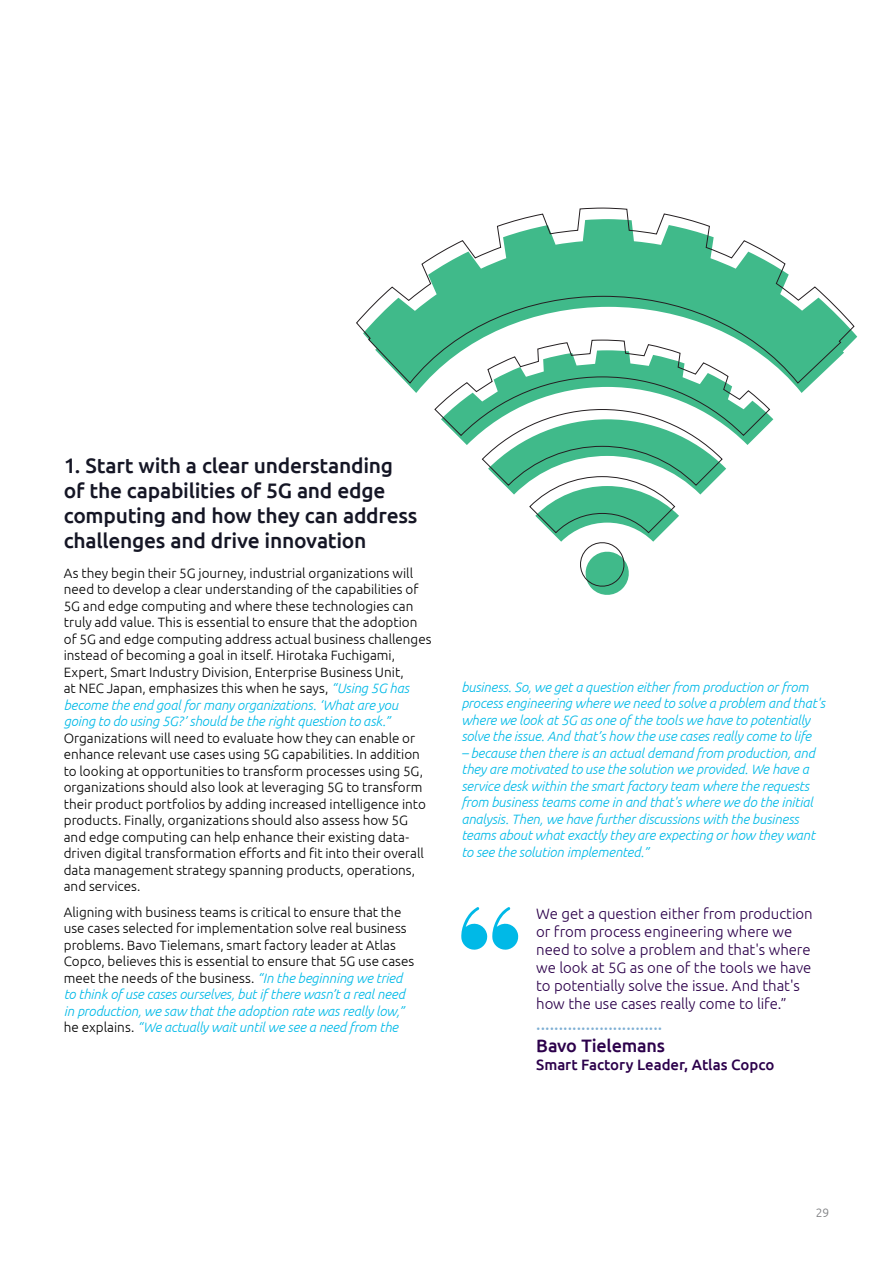
<style>
.page{position:relative;width:893px;height:1263px;background:#fff}
.page>*{position:absolute;margin:0;border:0;box-sizing:border-box;transform-origin:0 0}
.t1{font:500 21px/25.2px "Ubuntu";letter-spacing:-.015em;color:#151625}
.t2{font:18px "Ubuntu";color:#7eafd4}
.t3{font:500 18px "Ubuntu";letter-spacing:-.015em;color:#2c004b}
.t4{font:300 15px/18px "Ubuntu";letter-spacing:-.005em;color:#2c004b}
.t5{font:500 15px "Ubuntu";letter-spacing:-.005em;color:#2c004b}
.t6{font:300 13.5px/16.5px "Ubuntu";color:#000}
.t7{font:italic 300 13.5px/16.5px "Ubuntu";letter-spacing:-.01em;color:#00b9e7}
.t8{font:300 12px "Ubuntu";color:#77787b}
.s1{font-style:italic;color:#00b9e7}
</style>
<div class="page">
<svg style="left:592px;top:589px;width:30px;height:6px"></svg>
<svg style="left:356px;top:207px;width:499px;height:382px"></svg>
<svg style="left:461px;top:907px;width:58px;height:43px"></svg>
<h1 class="t1" style="left:64px;top:452px;width:355px">1. Start with a clear understanding of the capabilities of 5G and edge computing and how they can address challenges and drive innovation</h1>
<p class="t6" style="left:64px;top:564px;width:369px">As they begin their 5G journey, industrial organizations will need to develop a clear understanding of the capabilities of 5G and edge computing and where these technologies can truly add value. This is essential to ensure that the adoption of 5G and edge computing address actual business challenges instead of becoming a goal in itself. Hirotaka Fuchigami, Expert, Smart Industry Division, Enterprise Business Unit,<br>at NEC Japan, emphasizes this when he says, <span class="s1">“Using 5G has become the end goal for many organizations. ‘What are you going to do using 5G?’ should be the right question to ask.”</span></p>
<p class="t6" style="left:64px;top:729px;width:364px">Organizations will need to evaluate how they can enable or enhance relevant use cases using 5G capabilities. In addition to looking at opportunities to transform processes using 5G, organizations should also look at leveraging 5G to transform their product portfolios by adding increased intelligence into products. Finally, organizations should also assess how 5G and edge computing can help enhance their existing data&shy;driven digital transformation efforts and fit into their overall data management strategy spanning products, operations, and services.</p>
<p class="t6" style="left:64px;top:903px;width:352px">Aligning with business teams is critical to ensure that the use cases selected for implementation solve real business problems. Bavo Tielemans, smart factory leader at Atlas Copco, believes this is essential to ensure that 5G use cases meet the needs of the business. <span class="s1">“In the beginning we tried to think of use cases ourselves, but if there wasn’t a real need in production, we saw that the adoption rate was really low,” </span>he explains. <span class="s1">“We actually wait until we see a need from the</span></p>
<p class="t4" style="left:536px;top:904px;width:278px">We get a question either from production or from process engineering where we need to solve a problem and that's where we look at 5G as one of the tools we have to potentially solve the issue. And that's how the use cases really come to life.”</p>
<p class="t7" style="left:461px;top:678px;width:365px">business. So, we get a question either from production or from process engineering where we need to solve a problem and that's where we look at 5G as one of the tools we have to potentially solve the issue. And that’s how the use cases really come to life</p>
<p class="t7" style="left:461px;top:744px;width:355px">– because then there is an actual demand from production, and they are motivated to use the solution we provided. We have a service desk within the smart factory team where the requests from business teams come in and that's where we do the initial analysis. Then, we have further discussions with the business teams about what exactly they are expecting or how they want to see the solution implemented.”</p>
<h2 class="t2" style="left:536px;top:1013px;width:128px">............................</h2>
<h2 class="t3" style="left:536px;top:1034px;width:130px">Bavo Tielemans</h2>
<p class="t5" style="left:536px;top:1055px;width:240px">Smart Factory Leader, Atlas Copco</p>
<p class="t8" style="left:816px;top:1205px;width:15px">29</p>
</div>
